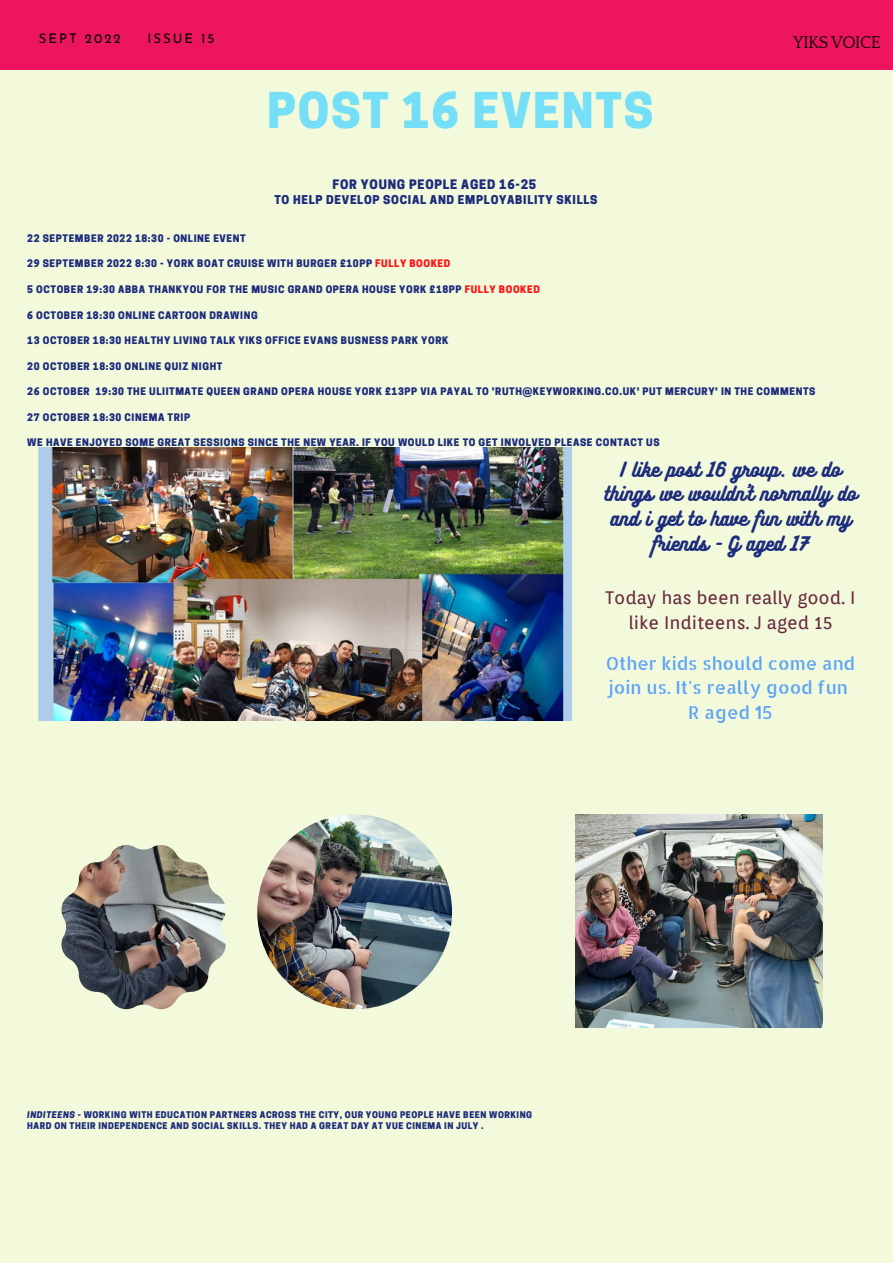
<style>
.page{position:relative;width:893px;height:1264px;background:#fff}
.page>*{position:absolute;margin:0;border:0;box-sizing:border-box;transform-origin:0 0}
.t1{font:800 46.35px "Cooper Hewitt";letter-spacing:.04em;color:#74dff6}
.t2{font:18px/24.8px "Bukhari Script";color:#1d2c7c;text-align:center}
.t3{font:18px/24.8px "Allerta Stencil";color:#5ba3f8;text-align:center}
.t4{font:18px/24.8px "Orienta";color:#672a3f;text-align:center}
.t5{font:17.4px "Quattrocento";letter-spacing:-.04em;color:#000}
.t6{font:13.2px "Josefin Sans";letter-spacing:.15em;color:#000}
.t7{font:800 12.3px "Cooper Hewitt";letter-spacing:.06em;color:#1d2c7c}
.t8{font:800 11.4px "Cooper Hewitt";letter-spacing:.06em;color:#1d2c7c}
.t9{font:800 9.75px "Cooper Hewitt";letter-spacing:.06em;color:#1d2c7c}
.t10{font:800 8.7px/11.1px "Cooper Hewitt";letter-spacing:.06em;color:#1d2c7c}
.s1{color:#ff1616}
.s2{font-style:italic}
</style>
<div class="page">
<div style="left:0;top:0;width:892px;height:1262px;background:#f3fadc"></div>
<img style="left:39px;top:447px;width:532px;height:273px">
<div style="left:0;top:0;width:892px;height:70px;background:#ed155d"></div>
<img style="left:575px;top:814px;width:247px;height:213px">
<img style="left:61px;top:845px;width:165px;height:164px">
<img style="left:257px;top:814px;width:195px;height:195px;border-radius:50%">
<h3 class="t6" style="left:39px;top:33px;width:83px">SEPT 2022</h3>
<h3 class="t6" style="left:147px;top:33px;width:69px">ISSUE 15</h3>
<h1 class="t1" style="left:267px;top:94px;width:387px">POST 16 EVENTS</h1>
<p class="t7" style="left:332px;top:180px;width:205px">FOR YOUNG PEOPLE AGED 16-25</p>
<p class="t8" style="left:274px;top:196px;width:324px">TO HELP DEVELOP SOCIAL AND EMPLOYABILITY SKILLS</p>
<h3 class="t5" style="left:793px;top:33px;width:89px">YIKS VOICE</h3>
<p class="t9" style="left:27px;top:235px;width:220px">22 SEPTEMBER 2022 18:30 - ONLINE EVENT</p>
<p class="t9" style="left:27px;top:260px;width:424px">29 SEPTEMBER 2022 8:30 - YORK BOAT CRUISE WITH BURGER £10PP <span class="s1">FULLY BOOKED</span></p>
<p class="t9" style="left:27px;top:286px;width:514px">5 OCTOBER 19:30 ABBA THANKYOU FOR THE MUSIC GRAND OPERA HOUSE YORK £18PP <span class="s1">FULLY BOOKED</span></p>
<p class="t9" style="left:27px;top:311px;width:232px">6 OCTOBER 18:30 ONLINE CARTOON DRAWING</p>
<p class="t9" style="left:27px;top:337px;width:422px">13 OCTOBER 18:30 HEALTHY LIVING TALK YIKS OFFICE EVANS BUSNESS PARK YORK</p>
<p class="t9" style="left:27px;top:362px;width:196px">20 OCTOBER 18:30 ONLINE QUIZ NIGHT</p>
<p class="t9" style="left:27px;top:388px;width:789px">26 OCTOBER 19:30 THE ULIITMATE QUEEN GRAND OPERA HOUSE YORK £13PP VIA PAYAL TO 'RUTH@KEYWORKING.CO.UK' PUT MERCURY' IN THE COMMENTS</p>
<p class="t9" style="left:27px;top:413px;width:164px">27 OCTOBER 18:30 CINEMA TRIP</p>
<p class="t9" style="left:27px;top:439px;width:633px">WE HAVE ENJOYED SOME GREAT SESSIONS SINCE THE NEW YEAR. IF YOU WOULD LIKE TO GET INVOLVED PLEASE CONTACT US</p>
<h2 class="t2" style="left:604px;top:456px;width:254px">I like post 16 group. we do things we wouldn't normally do and i get to have fun with my friends - G aged 17</h2>
<h2 class="t4" style="left:605px;top:585px;width:251px">Today has been really good. I like Inditeens. J aged 15</h2>
<h2 class="t3" style="left:605px;top:650px;width:251px">Other kids should come and join us. It's really good fun<br>R aged 15</h2>
<p class="t10" style="left:27px;top:1109px;width:506px"><span class="s2">INDITEENS</span> - WORKING WITH EDUCATION PARTNERS ACROSS THE CITY, OUR YOUNG PEOPLE HAVE BEEN WORKING<br>HARD ON THEIR INDEPENDENCE AND SOCIAL SKILLS. THEY HAD A GREAT DAY AT VUE CINEMA IN JULY .</p>
</div>
